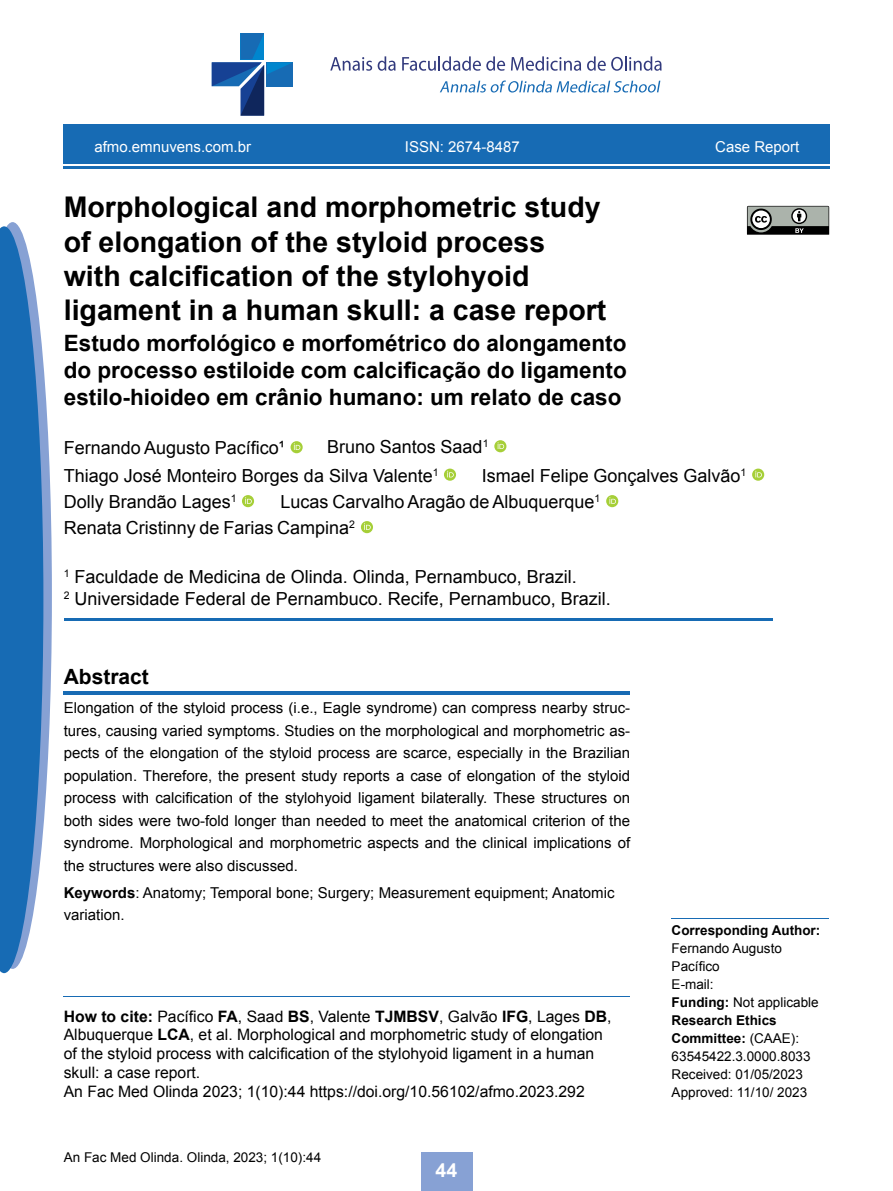
<style>
.page{position:relative;width:893px;height:1191px;background:#fff}
.page>*{position:absolute;margin:0;border:0;box-sizing:border-box;transform-origin:0 0}
.t1{font:700 28.5px/34.2px "Arial";color:#000}
.t2{font:700 22.5px/27px "Arial";color:#000;text-align:justify}
.t3{font:700 21px "Arial";color:#000}
.t4{font:700 19.5px "Arial";color:#fff}
.t5{font:18px/21.6px "Arial";color:#000}
.t6{font:15.75px/18.9px "Arial";color:#000}
.t7{font:15px/22.5px "Arial";color:#000;text-align:justify}
.t8{font:15px "Arial";color:#fff}
.t9{font:13.5px/18px "Arial";color:#000}
.t10{font:700 13.5px "Arial";color:#000}
.s1{font-weight:700}
</style>
<div class="page">
<svg style="left:747px;top:206px;width:82px;height:29px;background:#757975"></svg>
<hr style="left:63px;top:166px;width:766px;height:3px;background:#176bb4">
<div style="left:63px;top:124px;width:766px;height:40px;background:#176bb4"></div>
<div style="left:421px;top:1152px;width:51px;height:39px;background:#87a1d4"></div>
<svg style="left:212px;top:33px;width:81px;height:83px"></svg>
<svg style="left:330px;top:57px;width:42px;height:14px"></svg>
<svg style="left:378px;top:56px;width:18px;height:15px"></svg>
<svg style="left:402px;top:56px;width:103px;height:15px"></svg>
<svg style="left:511px;top:56px;width:70px;height:15px"></svg>
<svg style="left:587px;top:56px;width:75px;height:15px"></svg>
<svg style="left:440px;top:80px;width:220px;height:13px"></svg>
<hr style="left:64px;top:618px;width:708px;height:2px;background:#176bb4">
<hr style="left:64px;top:996px;width:566px;height:1px;background:#176bb4">
<hr style="left:64px;top:691px;width:566px;height:3px;background:#176bb4">
<svg style="left:242px;top:495px;width:12px;height:12px"></svg>
<svg style="left:245px;top:497px;width:7px;height:7px"></svg>
<svg style="left:291px;top:441px;width:12px;height:12px"></svg>
<svg style="left:294px;top:443px;width:6px;height:7px"></svg>
<svg style="left:444px;top:468px;width:12px;height:13px"></svg>
<svg style="left:447px;top:471px;width:7px;height:6px"></svg>
<svg style="left:752px;top:468px;width:12px;height:13px"></svg>
<svg style="left:755px;top:471px;width:7px;height:6px"></svg>
<div style="left:606px;top:495px;width:12px;height:12px;background:#a6cf38;border-radius:50%"></div>
<svg style="left:609px;top:497px;width:7px;height:7px"></svg>
<svg style="left:494px;top:440px;width:12px;height:12px"></svg>
<svg style="left:498px;top:442px;width:6px;height:7px"></svg>
<div style="left:361px;top:521px;width:12px;height:12px;background:#a6cf38;border-radius:50%"></div>
<svg style="left:364px;top:523px;width:7px;height:7px"></svg>
<hr style="left:672px;top:918px;width:157px;height:1px;background:#176bb4">
<svg style="left:0;top:222px;width:52px;height:751px"></svg>
<p class="t8" style="left:94px;top:137px;width:158px">afmo.emnuvens.com.br</p>
<p class="t8" style="left:405px;top:137px;width:117px">ISSN: 2674-8487</p>
<p class="t8" style="left:715px;top:137px;width:86px">Case Report</p>
<h1 class="t1" style="left:64px;top:191px;width:544px">Morphological and morphometric study of elongation of the styloid process with calcification of the stylohyoid ligament in a human skull: a case report</h1>
<h2 class="t2" style="left:64px;top:330px;width:564px">Estudo morfológico e morfométrico do alongamento do processo estiloide com calcificação do ligamento estilo-hioideo em crânio humano: um relato de caso</h2>
<p class="t5" style="left:327px;top:436px;width:163px">Bruno Santos Saad<sup>1</sup></p>
<p class="t5" style="left:64px;top:434px;width:376px;line-height:27.5px">Fernando Augusto Pacífico¹<br>Thiago José Monteiro Borges da Silva Valente<sup>1</sup></p>
<p class="t5" style="left:281px;top:462px;width:467px;line-height:26.4px;text-indent:201px">Ismael Felipe Gonçalves Galvão<sup>1<br></sup>Lucas Carvalho Aragão de Albuquerque<sup>1</sup></p>
<p class="t5" style="left:64px;top:491px;width:174px">Dolly Brandão Lages<sup>1</sup></p>
<p class="t5" style="left:64px;top:517px;width:293px">Renata Cristinny de Farias Campina<sup>2</sup></p>
<p class="t5" style="left:64px;top:566px;width:549px"><sup>1</sup> Faculdade de Medicina de Olinda. Olinda, Pernambuco, Brazil.<br><sup>2</sup> Universidade Federal de Pernambuco. Recife, Pernambuco, Brazil.</p>
<h3 class="t3" style="left:64px;top:662px;width:87px">Abstract</h3>
<p class="t7" style="left:64px;top:697px;width:568px">Elongation of the styloid process (i.e., Eagle syndrome) can compress nearby struc&shy;tures, causing varied symptoms. Studies on the morphological and morphometric as&shy;pects of the elongation of the styloid process are scarce, especially in the Brazilian population. Therefore, the present study reports a case of elongation of the styloid process with calcification of the stylohyoid ligament bilaterally. These structures on both sides were two-fold longer than needed to meet the anatomical criterion of the syndrome. Morphological and morphometric aspects and the clinical implications of the structures were also discussed.</p>
<p class="t7" style="left:64px;top:881px;width:552px"><span class="s1">Keywords</span>: Anatomy; Temporal bone; Surgery; Measurement equipment; Anatomic variation.</p>
<p class="t6" style="left:64px;top:1006px;width:549px"><span class="s1">How to cite:</span> Pacífico <span class="s1">FA</span>, Saad <span class="s1">BS</span>, Valente <span class="s1">TJMBSV</span>, Galvão <span class="s1">IFG</span>, Lages <span class="s1">DB</span>, Albuquerque <span class="s1">LCA</span>, et al. Morphological and morphometric study of elongation of the styloid process with calcification of the stylohyoid ligament in a human skull: a case report.<br>An Fac Med Olinda 2023; 1(10):44 https://doi.org/10.56102/afmo.2023.292</p>
<p class="t9" style="left:64px;top:1148px;width:259px">An Fac Med Olinda. Olinda, 2023; 1(10):44</p>
<h3 class="t4" style="left:436px;top:1157px;width:23px">44</h3>
<p class="t10" style="left:672px;top:921px;width:150px">Corresponding Author:</p>
<p class="t9" style="left:672px;top:939px;width:149px">Fernando Augusto<br>Pacífico<br>E-mail:<br><span class="s1">Funding:</span> Not applicable<br><span class="s1">Research Ethics<br>Committee:</span> (CAAE):<br>63545422.3.0000.8033<br>Received: 01/05/2023<br>Approved: 11/10/ 2023</p>
</div>
